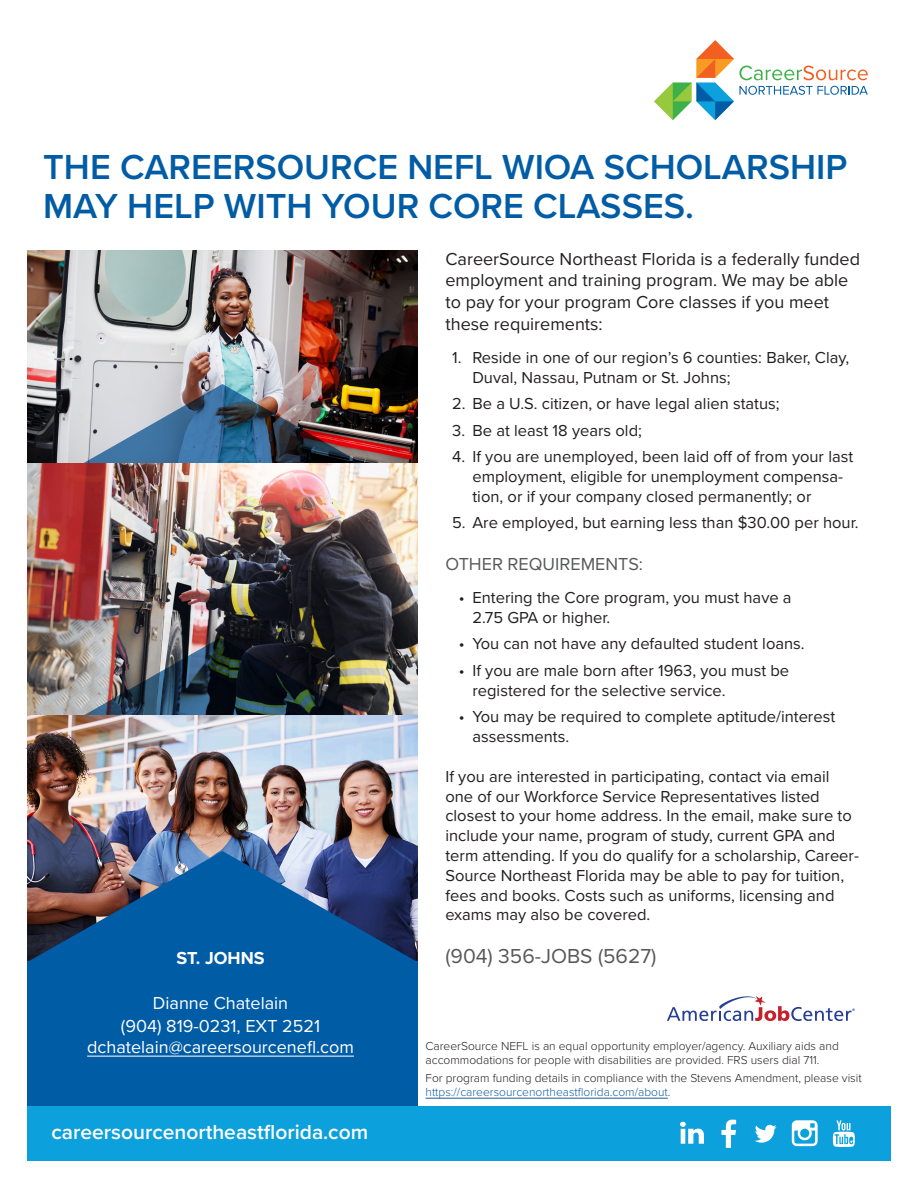
<style>
.page{position:relative;width:918px;height:1188px;background:#fff}
.page>*{position:absolute;margin:0;border:0;box-sizing:border-box;transform-origin:0 0}
.t1{font:600 36px/39px "Proxima Nova";color:#015ca6}
.t2{font:600 21px "Proxima Nova";color:#fff}
.t3{font:21px "Proxima Nova";color:#57585a}
.t4{font:18px/21.6px "Proxima Nova";color:#231f20}
.t5{font:18px "Proxima Nova";color:#fff}
.t6{font:18px "Proxima Nova";color:#57585a}
.t7{font:700 18px "Proxima Nova";color:#fff}
.t8{font:16.5px/19.8px "Proxima Nova";color:#231f20}
.t9{font:300 12px/14.4px "Proxima Nova";color:#231f20}
.s1{color:#175d9e}
</style>
<div class="page">
<img style="left:27px;top:250px;width:391px;height:134px">
<img style="left:27px;top:384px;width:391px;height:79px">
<img style="left:27px;top:463px;width:391px;height:252px">
<img style="left:25px;top:637px;width:391px;height:112px">
<img style="left:27px;top:715px;width:391px;height:136px">
<div style="left:27px;top:961px;width:391px;height:146px;background:#015ca6"></div>
<img style="left:27px;top:851px;width:391px;height:110px">
<div style="left:27px;top:1106px;width:864px;height:55px;background:#0ca0dc"></div>
<hr style="left:426px;top:1098px;width:242px;height:1px;background:#175d9e">
<hr style="left:87px;top:1056px;width:267px;height:1px;background:#fff">
<svg style="left:667px;top:996px;width:188px;height:25px"></svg>
<svg style="left:654px;top:40px;width:214px;height:80px"></svg>
<svg style="left:792px;top:1120px;width:26px;height:26px"></svg>
<svg style="left:680px;top:1122px;width:24px;height:22px"></svg>
<svg style="left:833px;top:1120px;width:22px;height:27px"></svg>
<svg style="left:721px;top:1120px;width:15px;height:28px"></svg>
<svg style="left:755px;top:1125px;width:22px;height:18px"></svg>
<p class="t1" style="left:43px;top:146px;width:806px">THE CAREERSOURCE NEFL WIOA SCHOLARSHIP<br>MAY HELP WITH YOUR CORE CLASSES.</p>
<p class="t4" style="left:445px;top:247px;width:416px">CareerSource Northeast Florida is a federally funded employment and training program. We may be able to pay for your program Core classes if you meet these requirements:</p>
<p class="t8" style="left:472px;top:347px;width:379px;text-indent:-20px">1. Reside in one of our region’s 6 counties: Baker, Clay,<br>Duval, Nassau, Putnam or St. Johns;</p>
<p class="t8" style="left:452px;top:393px;width:329px">2. Be a U.S. citizen, or have legal alien status;</p>
<p class="t8" style="left:452px;top:420px;width:191px">3. Be at least 18 years old;</p>
<p class="t8" style="left:472px;top:446px;width:382px;text-indent:-20px">4. If you are unemployed, been laid off of from your last employment, eligible for unemployment compensa&shy;tion, or if your company closed permanently; or</p>
<p class="t8" style="left:452px;top:512px;width:408px">5. Are employed, but earning less than $30.00 per hour.</p>
<p class="t6" style="left:445px;top:550px;width:199px">OTHER REQUIREMENTS:</p>
<p class="t8" style="left:472px;top:587px;width:321px;text-indent:-14px">• Entering the Core program, you must have a<br>2.75 GPA or higher.</p>
<p class="t8" style="left:459px;top:633px;width:347px">• You can not have any defaulted student loans.</p>
<p class="t8" style="left:472px;top:660px;width:318px;text-indent:-14px">• If you are male born after 1963, you must be registered for the selective service.</p>
<p class="t8" style="left:472px;top:706px;width:364px;text-indent:-14px">• You may be required to complete aptitude/interest assessments.</p>
<p class="t8" style="left:445px;top:766px;width:415px">If you are interested in participating, contact via email one of our Workforce Service Representatives listed closest to your home address. In the email, make sure to include your name, program of study, current GPA and term attending. If you do qualify for a scholarship, Career-Source Northeast Florida may be able to pay for tuition, fees and books. Costs such as uniforms, licensing and exams may also be covered.</p>
<p class="t7" style="left:176px;top:945px;width:90px">ST. JOHNS</p>
<p class="t5" style="left:153px;top:990px;width:137px">Dianne Chatelain</p>
<p class="t5" style="left:121px;top:1012px;width:201px">(904) 819-0231, EXT 2521</p>
<p class="t5" style="left:87px;top:1034px;width:268px">dchatelain@careersourcenefl.com</p>
<p class="t2" style="left:52px;top:1116px;width:318px">careersourcenortheastflorida.com</p>
<p class="t3" style="left:445px;top:940px;width:212px">(904) 356-JOBS (5627)</p>
<p class="t9" style="left:426px;top:1038px;width:415px">CareerSource NEFL is an equal opportunity employer/agency. Auxiliary aids and accommodations for people with disabilities are provided. FRS users dial 711.</p>
<p class="t9" style="left:426px;top:1070px;width:438px">For program funding details in compliance with the Stevens Amendment, please visit <span class="s1">https://careersourcenortheastflorida.com/about</span>.</p>
</div>
